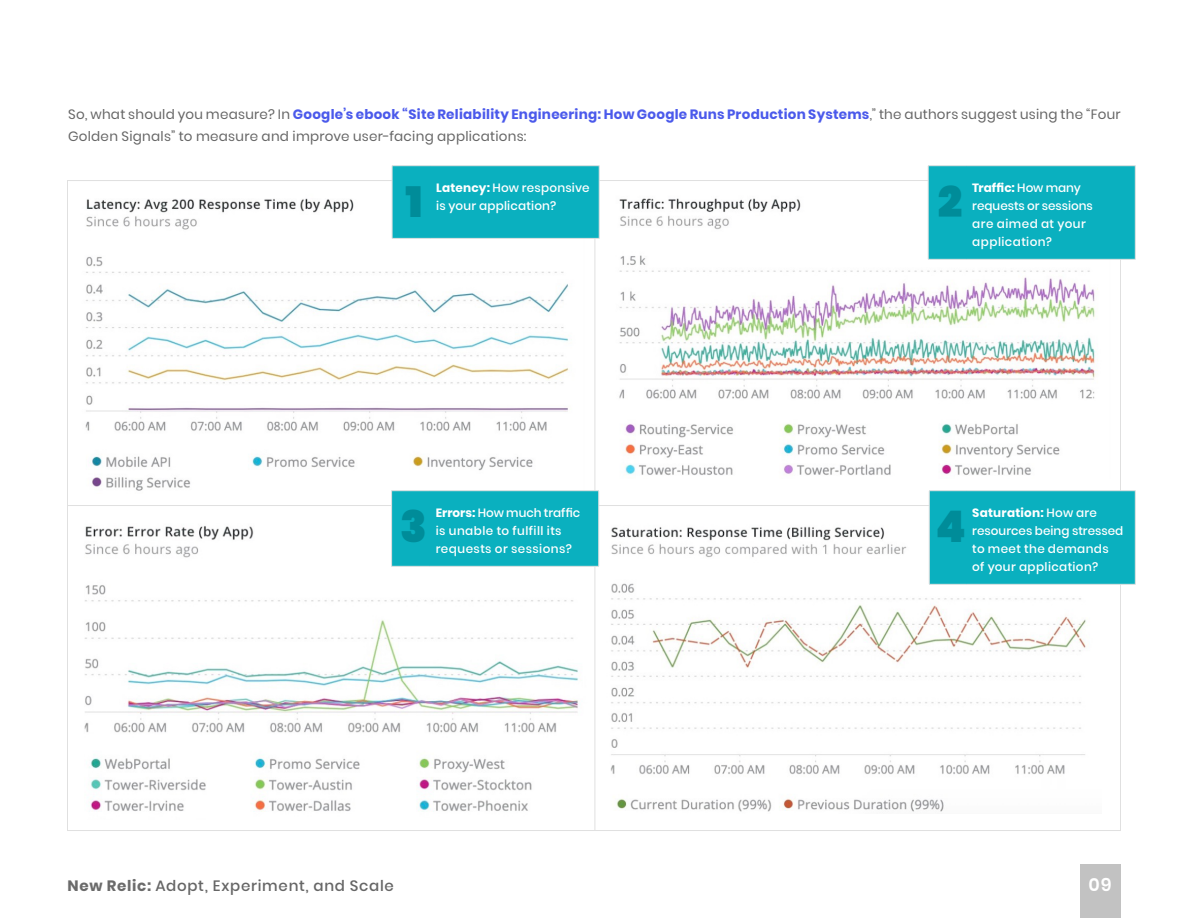
<style>
.page{position:relative;width:1188px;height:918px;background:#fff}
.page>*{position:absolute;margin:0;border:0;box-sizing:border-box;transform-origin:0 0}
.Stylized{font:900 43.5px "Poppins";color:#008c99}
.t1{font:600 18px "Poppins";color:#fff}
.t2{font:500 15px "Poppins";letter-spacing:.05em;color:#666}
.Body_Copy{font:13.5px/22.5px "Poppins";letter-spacing:.02em;color:#666}
.Chart_Callout{font:500 12px/18px "Poppins";letter-spacing:.025em;color:#fff}
.s1{font-weight:700;color:#4b5aeb}
.s2{font-weight:700}
.s3{font-weight:700;color:#6b6b6b}
</style>
<div class="page">
<img style="left:594px;top:526px;width:492px;height:287px">
<img style="left:84px;top:526px;width:495px;height:286px">
<img style="left:619px;top:182px;width:479px;height:293px">
<img style="left:85px;top:182px;width:484px;height:309px">
<hr style="left:595px;top:181px;width:1px;height:650px;background:#e0e0e0">
<hr style="left:68px;top:505px;width:1052px;height:1px;background:#e0e0e0">
<div style="left:393px;top:166px;width:206px;height:72px;background:#0ab0bf"></div>
<hr style="left:392px;top:165px;width:38px;height:1px;background:#e0e0e0">
<hr style="left:392px;top:166px;width:1px;height:72px;background:#e0e0e0">
<hr style="left:430px;top:165px;width:169px;height:1px;background:#e0e0e0">
<hr style="left:599px;top:166px;width:1px;height:72px;background:#e0e0e0">
<hr style="left:392px;top:238px;width:38px;height:1px;background:#e0e0e0">
<hr style="left:430px;top:238px;width:169px;height:1px;background:#e0e0e0">
<div style="left:929px;top:166px;width:206px;height:93px;background:#0ab0bf"></div>
<hr style="left:928px;top:165px;width:38px;height:1px;background:#e0e0e0">
<hr style="left:928px;top:166px;width:1px;height:93px;background:#e0e0e0">
<hr style="left:966px;top:165px;width:170px;height:1px;background:#e0e0e0">
<hr style="left:1135px;top:166px;width:1px;height:93px;background:#e0e0e0">
<hr style="left:928px;top:259px;width:38px;height:1px;background:#e0e0e0">
<hr style="left:966px;top:259px;width:170px;height:1px;background:#e0e0e0">
<div style="left:392px;top:491px;width:206px;height:75px;background:#0ab0bf"></div>
<hr style="left:391px;top:490px;width:39px;height:1px;background:#e0e0e0">
<hr style="left:391px;top:491px;width:1px;height:75px;background:#e0e0e0">
<hr style="left:430px;top:490px;width:169px;height:1px;background:#e0e0e0">
<hr style="left:598px;top:491px;width:1px;height:75px;background:#e0e0e0">
<hr style="left:391px;top:566px;width:39px;height:1px;background:#e0e0e0">
<hr style="left:430px;top:566px;width:169px;height:1px;background:#e0e0e0">
<div style="left:930px;top:491px;width:205px;height:93px;background:#0ab0bf"></div>
<hr style="left:929px;top:490px;width:37px;height:1px;background:#e0e0e0">
<hr style="left:929px;top:491px;width:1px;height:93px;background:#e0e0e0">
<hr style="left:966px;top:490px;width:170px;height:1px;background:#e0e0e0">
<hr style="left:1135px;top:491px;width:1px;height:93px;background:#e0e0e0">
<hr style="left:929px;top:584px;width:37px;height:1px;background:#e0e0e0">
<hr style="left:966px;top:584px;width:170px;height:1px;background:#e0e0e0">
<div style="left:1080px;top:864px;width:40px;height:54px;background:#c2c2c2"></div>
<p class="Body_Copy" style="left:68px;top:103px;width:1054px">So, what should you measure? In <span class="s1">Google’s ebook “Site Reliability Engineering: How Google Runs Production Systems</span>,” the authors suggest using the “Four<br>Golden Signals” to measure and improve user-facing applications:</p>
<p class="Stylized" style="left:405px;top:176px;width:19px">1</p>
<p class="Chart_Callout" style="left:436px;top:179px;width:155px"><span class="s2">Latency:</span> How responsive is your application?</p>
<p class="Stylized" style="left:938px;top:176px;width:26px">2</p>
<p class="Chart_Callout" style="left:972px;top:179px;width:122px"><span class="s2">Traffic:</span> How many requests or sessions are aimed at your application?</p>
<p class="Stylized" style="left:400px;top:501px;width:28px">3</p>
<p class="Chart_Callout" style="left:436px;top:504px;width:146px"><span class="s2">Errors:</span> How much traffic is unable to fulfill its requests or sessions?</p>
<p class="Stylized" style="left:935px;top:501px;width:32px">4</p>
<p class="Chart_Callout" style="left:972px;top:504px;width:153px"><span class="s2">Saturation:</span> How are resources being stressed to meet the demands of your application?</p>
<p class="t2" style="left:68px;top:877px;width:328px"><span class="s3">New Relic:</span> Adopt, Experiment, and Scale</p>
<h2 class="t1" style="left:1089px;top:874px;width:25px">09</h2>
</div>
